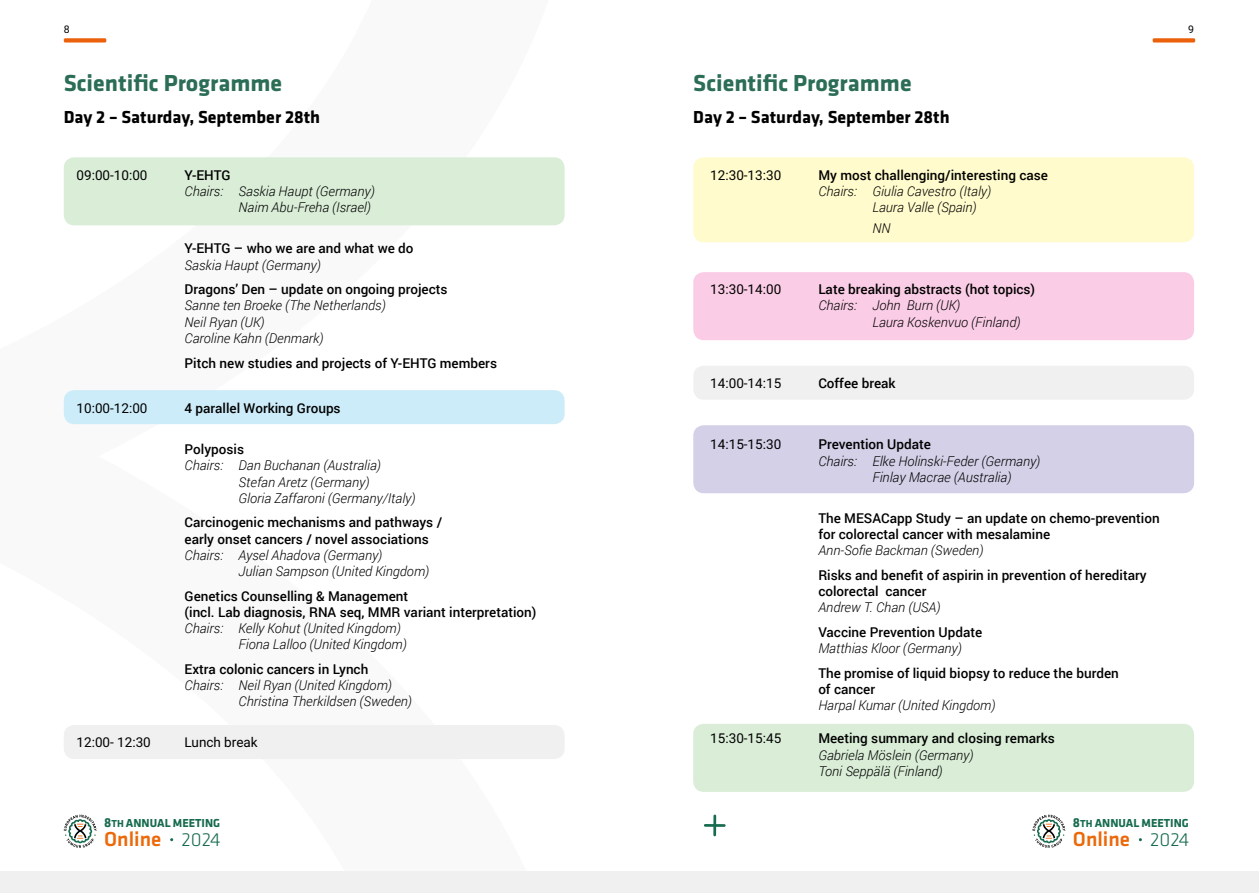
<style>
.page{position:relative;width:1259px;height:893px;background:#fff}
.page>*{position:absolute;margin:0;border:0;box-sizing:border-box;transform-origin:0 0}
.t1{font:700 24px "Klavika";color:#2b6d55}
.t2{font:21px "Klavika Medium TF";color:#eb690a}
.t3{font:700 18px "Klavika";color:#000}
.t4{font:italic 300 13.5px/16.2px "Roboto";color:#000}
.t5{font:500 13.5px/16.2px "Roboto";color:#000}
.t6{font:13.5px "Roboto";color:#000}
.t7{font:700 12px "Klavika";color:#176b4f}
.t8{font:10.5px "Roboto";color:#000}
.s1{font-size:13.5px}
.s2{font-size:10.5px}
.s3{font-family:"Klavika";font-weight:300;font-size:19.5px;color:#176b4f}
</style>
<div class="page">
<div style="left:693px;top:724px;width:501px;height:68px;background:#d9edd7;border-radius:11px"></div>
<div style="left:693px;top:425px;width:501px;height:68px;background:#d3d0e7;border-radius:11px"></div>
<div style="left:693px;top:366px;width:501px;height:34px;background:#f0f0f0;border-radius:11px"></div>
<div style="left:693px;top:272px;width:501px;height:68px;background:#facce5;border-radius:11px"></div>
<div style="left:693px;top:157px;width:501px;height:85px;background:#fffbcc;border-radius:11px"></div>
<div style="left:64px;top:725px;width:500px;height:34px;background:#f0f0f0;border-radius:11px"></div>
<div style="left:64px;top:390px;width:500px;height:34px;background:#ccecf9;border-radius:11px"></div>
<div style="left:64px;top:157px;width:500px;height:68px;background:#d9edd7;border-radius:11px"></div>
<div style="left:64px;top:38px;width:42px;height:5px;background:#eb600a;border-radius:2px"></div>
<div style="left:1152px;top:38px;width:43px;height:5px;background:#eb600a;border-radius:2px"></div>
<div style="left:0;top:872px;width:1259px;height:21px;background:#f0f0f0"></div>
<svg style="left:64px;top:815px;width:33px;height:33px"></svg>
<svg style="left:1032px;top:815px;width:33px;height:33px"></svg>
<svg style="left:704px;top:815px;width:21px;height:21px"></svg>
<p class="t8" style="left:64px;top:22px;width:7px">8</p>
<p class="t8" style="left:1188px;top:22px;width:7px">9</p>
<h1 class="t1" style="left:64px;top:70px;width:220px">Scientific Programme</h1>
<h3 class="t3" style="left:64px;top:108px;width:258px">Day 2 – Saturday, September 28th</h3>
<p class="t6" style="left:77px;top:166px;width:72px">09:00-10:00</p>
<p class="t5" style="left:185px;top:167px;width:48px">Y-EHTG</p>
<p class="t4" style="left:185px;top:183px;width:192px;text-align:right">Chairs: Saskia Haupt (Germany)<br>Naim Abu-Freha (Israel)</p>
<p class="t5" style="left:185px;top:240px;width:230px">Y-EHTG – who we are and what we do</p>
<p class="t4" style="left:185px;top:256px;width:138px">Saskia Haupt (Germany)</p>
<p class="t5" style="left:185px;top:281px;width:264px">Dragons’ Den – update on ongoing projects</p>
<p class="t4" style="left:185px;top:297px;width:203px">Sanne ten Broeke (The Netherlands)<br>Neil Ryan (UK)<br>Caroline Kahn (Denmark)</p>
<p class="t5" style="left:185px;top:354px;width:314px">Pitch new studies and projects of Y-EHTG members</p>
<p class="t6" style="left:77px;top:399px;width:72px">10:00-12:00</p>
<p class="t5" style="left:185px;top:400px;width:158px">4 parallel Working Groups</p>
<p class="t5" style="left:185px;top:441px;width:61px">Polyposis</p>
<p class="t4" style="left:239px;top:457px;width:178px;text-indent:-54px">Chairs: Dan Buchanan (Australia)<br>Stefan Aretz (Germany)<br>Gloria Zaffaroni (Germany/Italy)</p>
<p class="t5" style="left:185px;top:514px;width:259px">Carcinogenic mechanisms and pathways / early onset cancers / novel associations</p>
<p class="t4" style="left:239px;top:546px;width:192px;text-indent:-54px">Chairs: Aysel Ahadova (Germany)<br>Julian Sampson (United Kingdom)</p>
<p class="t5" style="left:185px;top:587px;width:353px">Genetics Counselling &amp; Management<br>(incl. Lab diagnosis, RNA seq, MMR variant interpretation)</p>
<p class="t4" style="left:239px;top:620px;width:170px;text-indent:-54px">Chairs: Kelly Kohut (United Kingdom)<br>Fiona Lalloo (United Kingdom)</p>
<p class="t5" style="left:185px;top:661px;width:185px">Extra colonic cancers in Lynch</p>
<p class="t4" style="left:239px;top:677px;width:175px;text-indent:-54px">Chairs: Neil Ryan (United Kingdom)<br>Christina Therkildsen (Sweden)</p>
<p class="t6" style="left:77px;top:733px;width:76px">12:00- 12:30</p>
<p class="t6" style="left:185px;top:733px;width:75px">Lunch break</p>
<p class="t7" style="left:104px;top:817px;width:117px"><span class="s1">8</span><span class="s2">TH</span> ANNUAL MEETING</p>
<h2 class="t2" style="left:104px;top:827px;width:118px">Online <span class="s3">2024</span></h2>
<h1 class="t1" style="left:693px;top:70px;width:220px">Scientific Programme</h1>
<h3 class="t3" style="left:693px;top:108px;width:258px">Day 2 – Saturday, September 28th</h3>
<p class="t6" style="left:710px;top:166px;width:72px">12:30-13:30</p>
<p class="t5" style="left:818px;top:167px;width:231px">My most challenging/interesting case</p>
<p class="t4" style="left:872px;top:183px;width:120px;text-indent:-54px">Chairs: Giulia Cavestro (Italy)<br>Laura Valle (Spain)</p>
<p class="t4" style="left:872px;top:219px;width:19px">NN</p>
<p class="t6" style="left:710px;top:280px;width:72px">13:30-14:00</p>
<p class="t5" style="left:818px;top:281px;width:218px">Late breaking abstracts (hot topics)</p>
<p class="t4" style="left:872px;top:297px;width:150px;text-indent:-54px">Chairs: John Burn (UK)<br>Laura Koskenvuo (Finland)</p>
<p class="t6" style="left:710px;top:374px;width:72px">14:00-14:15</p>
<p class="t5" style="left:818px;top:375px;width:79px">Coffee break</p>
<p class="t6" style="left:710px;top:435px;width:72px">14:15-15:30</p>
<p class="t5" style="left:818px;top:436px;width:114px">Prevention Update</p>
<p class="t4" style="left:872px;top:452px;width:169px;text-indent:-54px">Chairs: Elke Holinski-Feder (Germany)<br>Finlay Macrae (Australia)</p>
<p class="t5" style="left:818px;top:509px;width:343px">The MESACapp Study – an update on chemo-prevention for colorectal cancer with mesalamine</p>
<p class="t4" style="left:818px;top:542px;width:167px">Ann-Sofie Backman (Sweden)</p>
<p class="t5" style="left:818px;top:566px;width:330px">Risks and benefit of aspirin in prevention of hereditary colorectal cancer</p>
<p class="t4" style="left:818px;top:599px;width:124px">Andrew T. Chan (USA)</p>
<p class="t5" style="left:818px;top:623px;width:165px">Vaccine Prevention Update</p>
<p class="t4" style="left:818px;top:640px;width:145px">Matthias Kloor (Germany)</p>
<p class="t5" style="left:818px;top:664px;width:302px">The promise of liquid biopsy to reduce the burden of cancer</p>
<p class="t4" style="left:818px;top:697px;width:179px">Harpal Kumar (United Kingdom)</p>
<p class="t6" style="left:710px;top:729px;width:72px">15:30-15:45</p>
<p class="t5" style="left:818px;top:730px;width:238px">Meeting summary and closing remarks</p>
<p class="t4" style="left:818px;top:746px;width:157px">Gabriela Möslein (Germany)<br>Toni Seppälä (Finland)</p>
<p class="t7" style="left:1073px;top:817px;width:117px"><span class="s1">8</span><span class="s2">TH</span> ANNUAL MEETING</p>
<h2 class="t2" style="left:1073px;top:827px;width:118px">Online <span class="s3">2024</span></h2>
</div>
